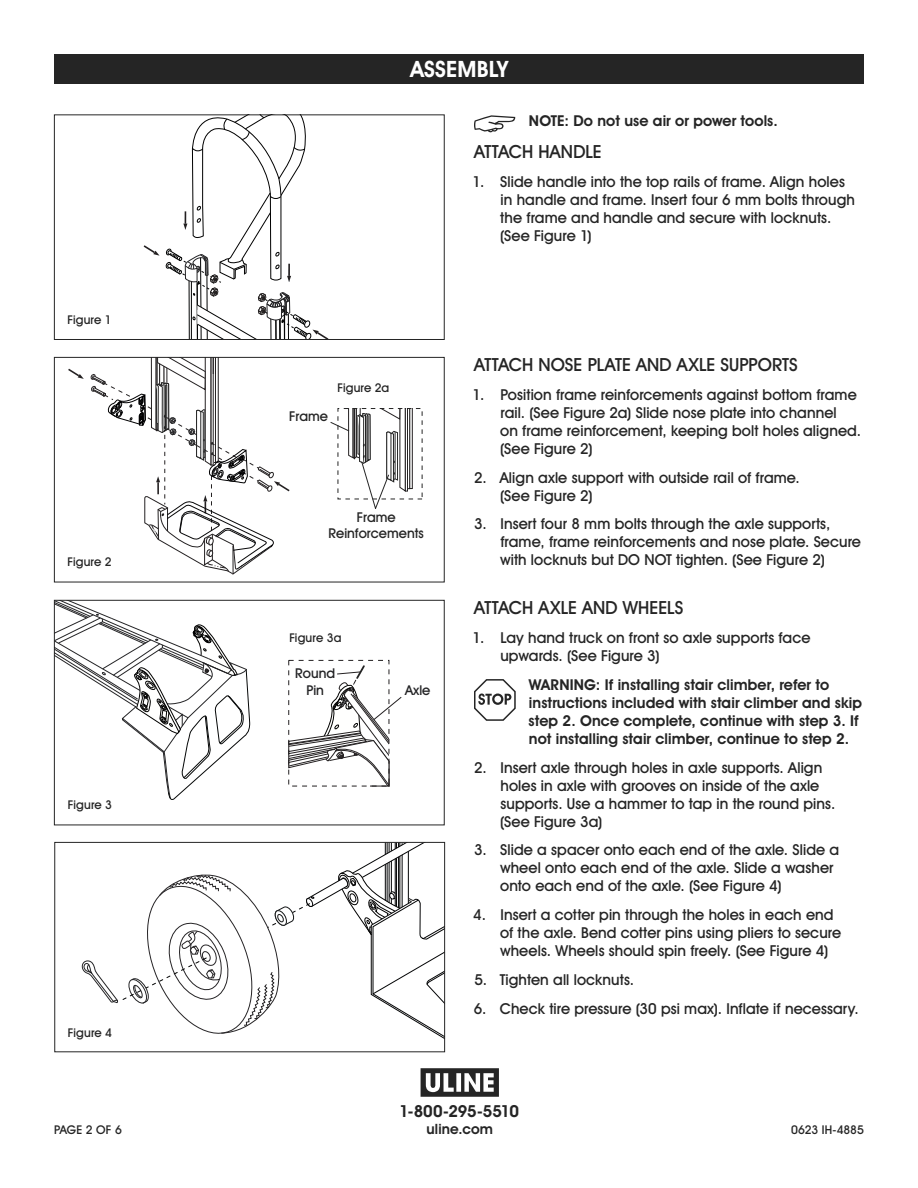
<style>
.page{position:relative;width:918px;height:1188px;background:#fff}
.page>*{position:absolute;margin:0;border:0;box-sizing:border-box;transform-origin:0 0}
.t1{font:700 22.5px "Uline Two Knine";letter-spacing:.01em;color:#fff}
.t2{font:18px "Uline Two Knine";color:#252525}
.t3{font:700 16.5px "Uline Two Knine";letter-spacing:-.015em;color:#252525}
.t4{font:15px/18px "Uline Two Knine";letter-spacing:.005em;color:#252525}
.t5{font:700 15px/18px "Uline Two Knine";letter-spacing:.005em;color:#252525}
.t6{font:700 14.25px "Uline Two Knine";letter-spacing:.01em;color:#252525}
.t7{font:13.5px/16.2px "Uline Two Knine";color:#252525;text-align:center}
.t8{font:13.5px/16.2px "Uline Two Knine";color:#242426;text-align:center}
.t9{font:12px "Uline Two Knine";letter-spacing:.01em;color:#252525}
</style>
<div class="page">
<svg style="left:474px;top:115px;width:41px;height:17px"></svg>
<svg style="left:474px;top:679px;width:42px;height:42px"></svg>
<svg style="left:56px;top:602px;width:194px;height:198px"></svg>
<svg style="left:288px;top:665px;width:114px;height:121px"></svg>
<div style="left:54px;top:600px;width:391px;height:225px;border:1px solid #252525"></div>
<div style="left:54px;top:54px;width:810px;height:30px;background:#252525"></div>
<svg style="left:143px;top:245px;width:17px;height:11px"></svg>
<svg style="left:166px;top:116px;width:162px;height:222px"></svg>
<div style="left:54px;top:114px;width:391px;height:226px;border:1px solid #252525"></div>
<svg style="left:68px;top:368px;width:16px;height:11px"></svg>
<svg style="left:330px;top:409px;width:83px;height:100px"></svg>
<svg style="left:91px;top:359px;width:199px;height:216px"></svg>
<div style="left:54px;top:357px;width:391px;height:225px;border:1px solid #252525"></div>
<svg style="left:81px;top:844px;width:362px;height:194px"></svg>
<div style="left:54px;top:842px;width:391px;height:210px;border:1px solid #252525"></div>
<svg style="left:421px;top:1068px;width:78px;height:29px"></svg>
<h1 class="t1" style="left:411px;top:56px;width:99px">ASSEMBLY</h1>
<p class="t9" style="left:68px;top:312px;width:46px">Figure 1</p>
<p class="t9" style="left:68px;top:554px;width:46px">Figure 2</p>
<p class="t9" style="left:68px;top:797px;width:46px">Figure 3</p>
<p class="t9" style="left:68px;top:1025px;width:46px">Figure 4</p>
<p class="t5" style="left:529px;top:112px;width:250px">NOTE: Do not use air or power tools.</p>
<p class="t2" style="left:474px;top:141px;width:129px">ATTACH HANDLE</p>
<p class="t4" style="left:500px;top:173px;width:356px;text-indent:-27px">1. Slide handle into the top rails of frame. Align holes in handle and frame. Insert four 6 mm bolts through the frame and handle and secure with locknuts. (See Figure 1)</p>
<p class="t7" style="left:289px;top:408px;width:40px">Frame</p>
<p class="t9" style="left:338px;top:380px;width:53px">Figure 2a</p>
<p class="t7" style="left:329px;top:509px;width:97px">Frame<br>Reinforcements</p>
<p class="t9" style="left:289px;top:631px;width:53px">Figure 3a</p>
<p class="t8" style="left:295px;top:665px;width:41px">Round<br>Pin</p>
<p class="t8" style="left:405px;top:682px;width:27px">Axle</p>
<p class="t2" style="left:474px;top:354px;width:325px">ATTACH NOSE PLATE AND AXLE SUPPORTS</p>
<p class="t4" style="left:500px;top:385px;width:363px;text-indent:-27px">1. Position frame reinforcements against bottom frame rail. (See Figure 2a) Slide nose plate into channel<br>on frame reinforcement, keeping bolt holes aligned. (See Figure 2)</p>
<p class="t4" style="left:500px;top:468px;width:301px;text-indent:-26px">2. Align axle support with outside rail of frame. (See Figure 2)</p>
<p class="t4" style="left:500px;top:515px;width:363px;text-indent:-26px">3. Insert four 8 mm bolts through the axle supports, frame, frame reinforcements and nose plate. Secure with locknuts but DO NOT tighten. (See Figure 2)</p>
<p class="t2" style="left:474px;top:597px;width:210px">ATTACH AXLE AND WHEELS</p>
<p class="t4" style="left:500px;top:629px;width:312px;text-indent:-28px">1. Lay hand truck on front so axle supports face upwards. (See Figure 3)</p>
<p class="t5" style="left:529px;top:675px;width:335px">WARNING: If installing stair climber, refer to instructions included with stair climber and skip step 2. Once complete, continue with step 3. If not installing stair climber, continue to step 2.</p>
<p class="t4" style="left:500px;top:758px;width:337px;text-indent:-26px">2. Insert axle through holes in axle supports. Align holes in axle with grooves on inside of the axle supports. Use a hammer to tap in the round pins. (See Figure 3a)</p>
<p class="t4" style="left:500px;top:841px;width:341px;text-indent:-26px">3. Slide a spacer onto each end of the axle. Slide a wheel onto each end of the axle. Slide a washer onto each end of the axle. (See Figure 4)</p>
<p class="t4" style="left:500px;top:905px;width:343px;text-indent:-27px">4. Insert a cotter pin through the holes in each end of the axle. Bend cotter pins using pliers to secure wheels. Wheels should spin freely. (See Figure 4)</p>
<p class="t4" style="left:474px;top:970px;width:161px">5. Tighten all locknuts.</p>
<p class="t4" style="left:474px;top:999px;width:386px">6. Check tire pressure (30 psi max). Inflate if necessary.</p>
<p class="t3" style="left:399px;top:1101px;width:121px">1-800-295-5510</p>
<p class="t6" style="left:427px;top:1120px;width:68px">uline.com</p>
<p class="t9" style="left:54px;top:1122px;width:69px">PAGE 2 OF 6</p>
<p class="t9" style="left:791px;top:1122px;width:74px">0623 IH-4885</p>
</div>
